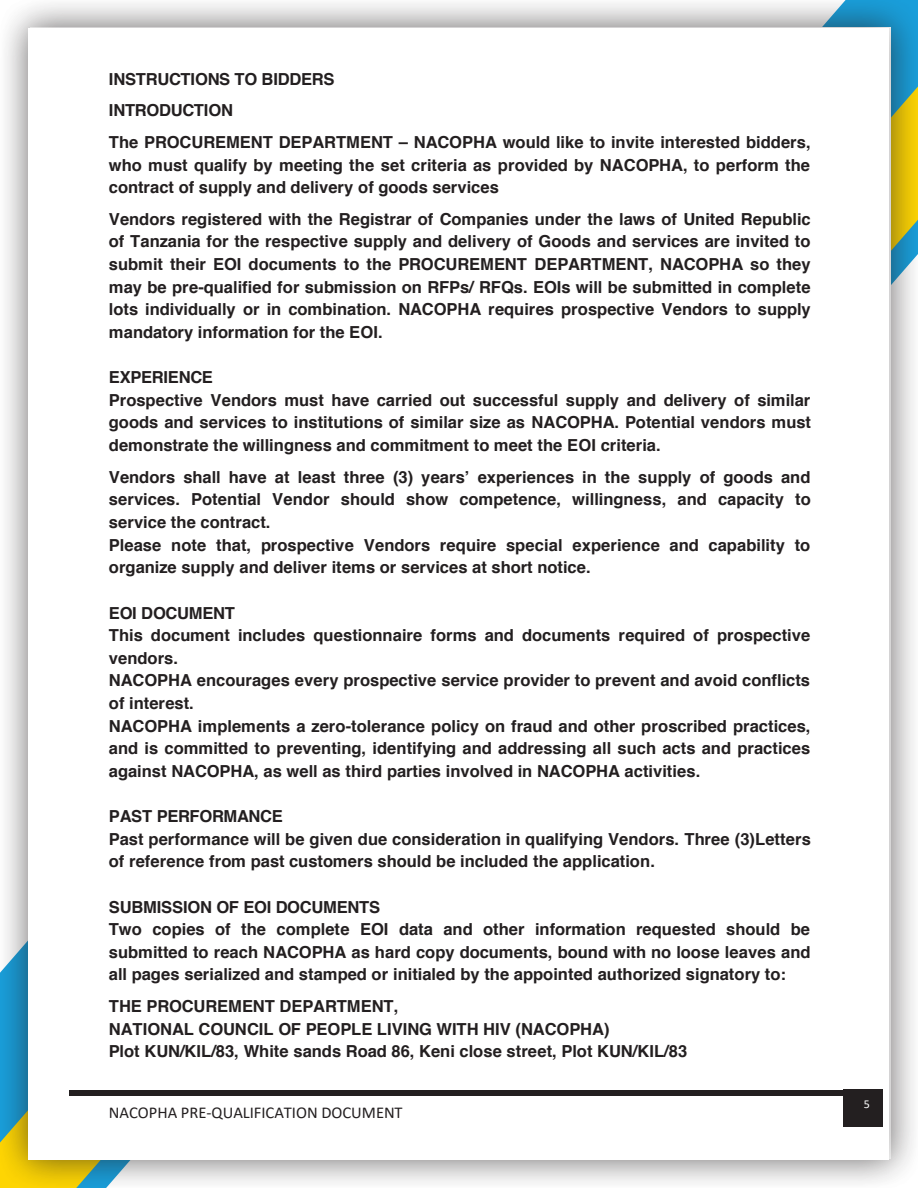
<style>
.page{position:relative;width:918px;height:1188px;background:#fff}
.page>*{position:absolute;margin:0;border:0;box-sizing:border-box;transform-origin:0 0}
.t1{font:700 16.5px/22.6px "Helvetica";color:#231f20}
.t2{font:16.5px "Calibri";color:#231f20}
.t3{font:12px "Calibri";color:#fff}
.s1{font-style:inherit}
</style>
<div class="page">
<div style="left:0;top:0;width:918px;height:1188px;background:#231f20;opacity:.39"></div>
<div style="left:28px;top:28px;width:862px;height:1132px;background:#fff"></div>
<div style="left:843px;top:1089px;width:40px;height:37px;background:#231f20"></div>
<div style="left:70px;top:1090px;width:773px;height:5px;background:#231f20"></div>
<p class="t1" style="left:109px;top:63px;width:703px;line-height:31.7px">INSTRUCTIONS TO BIDDERS<br>INTRODUCTION<br>The PROCUREMENT DEPARTMENT <span class="s1">–</span> NACOPHA would like to invite interested bidders,</p>
<p class="t1" style="left:109px;top:154px;width:703px">who must qualify by meeting the set criteria as provided by NACOPHA, to perform the contract of supply and delivery of goods services</p>
<p class="t1" style="left:109px;top:208px;width:703px;text-align:justify">Vendors registered with the Registrar of Companies under the laws of United Republic of Tanzania for the respective supply and delivery of Goods and services are invited to submit their EOI documents to the PROCUREMENT DEPARTMENT, NACOPHA so they may be pre-qualified for submission on RFPs/ RFQs. EOIs will be submitted in complete lots individually or in combination. NACOPHA requires prospective Vendors to supply mandatory information for the EOI.</p>
<p class="t1" style="left:109px;top:366px;width:704px">EXPERIENCE<br>Prospective Vendors must have carried out successful supply and delivery of similar goods and services to institutions of similar size as NACOPHA. Potential vendors must demonstrate the willingness and commitment to meet the EOI criteria.</p>
<p class="t1" style="left:109px;top:466px;width:703px"><span class="s1">Vendors shall have at least three (3) years’ experiences in the supply of goods and </span>services. Potential Vendor should show competence, willingness, and capacity to service the contract.<br>Please note that, prospective Vendors require special experience and capability to organize supply and deliver items or services at short notice.</p>
<p class="t1" style="left:109px;top:602px;width:703px">EOI DOCUMENT<br>This document includes questionnaire forms and documents required of prospective vendors.<br>NACOPHA encourages every prospective service provider to prevent and avoid conflicts of interest.<br>NACOPHA implements a zero-tolerance policy on fraud and other proscribed practices, and is committed to preventing, identifying and addressing all such acts and practices against NACOPHA, as well as third parties involved in NACOPHA activities.</p>
<p class="t1" style="left:109px;top:805px;width:704px">PAST PERFORMANCE<br>Past performance will be given due consideration in qualifying Vendors. Three (3)Letters of reference from past customers should be included the application.</p>
<p class="t1" style="left:109px;top:896px;width:703px">SUBMISSION OF EOI DOCUMENTS<br>Two copies of the complete EOI data and other information requested should be submitted to reach NACOPHA as hard copy documents, bound with no loose leaves and all pages serialized and stamped or initialed by the appointed authorized signatory to:</p>
<p class="t1" style="left:109px;top:995px;width:580px">THE PROCUREMENT DEPARTMENT,<br>NATIONAL COUNCIL OF PEOPLE LIVING WITH HIV (NACOPHA)<br>Plot KUN/KIL/83, White sands Road 86, Keni close street, Plot KUN/KIL/83</p>
<p class="t2" style="left:109px;top:1101px;width:295px">NACOPHA PRE-QUALIFICATION DOCUMENT</p>
<p class="t3" style="left:864px;top:1096px;width:8px">5</p>
</div>
